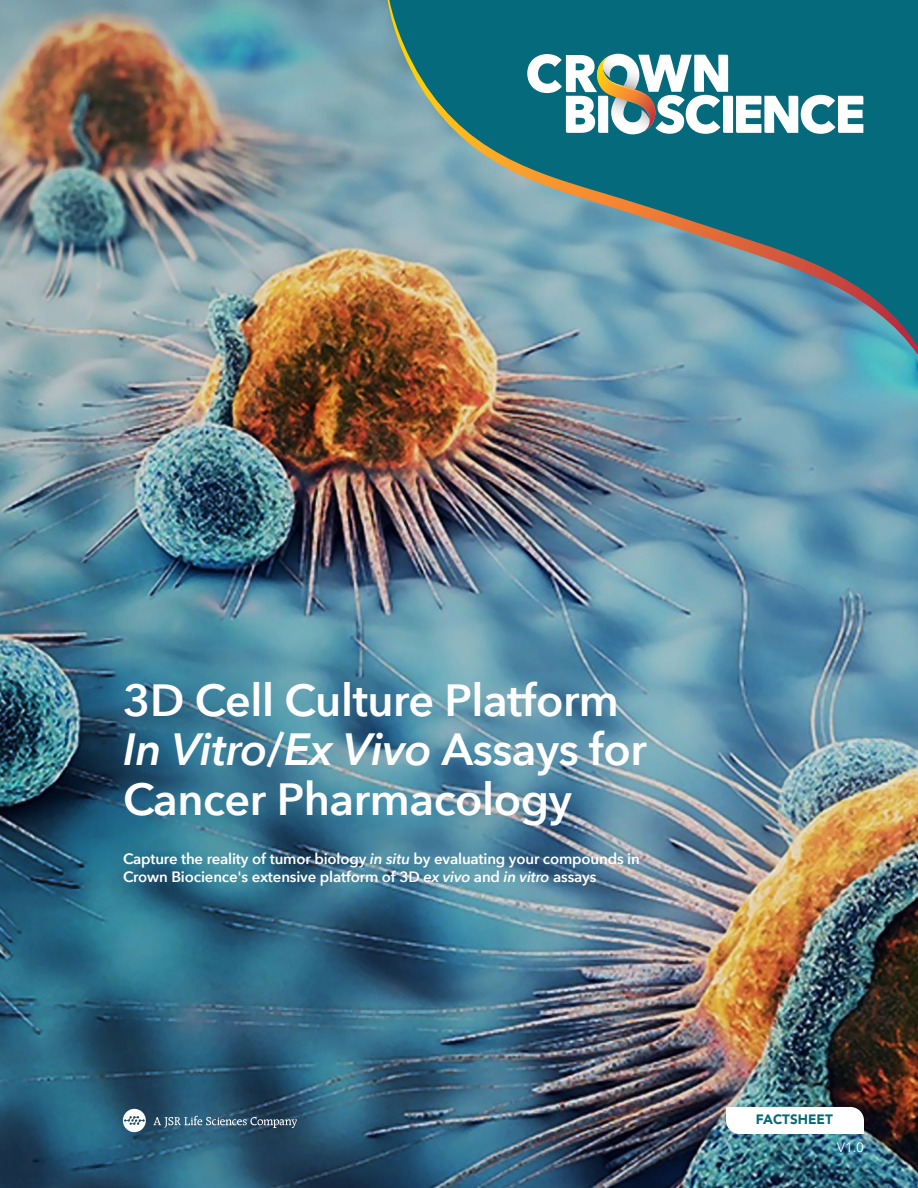
<style>
.page{position:relative;width:918px;height:1188px;background:#fff}
.page>*{position:absolute;margin:0;border:0;box-sizing:border-box;transform-origin:0 0}
.t1{font:600 45px/49.5px "Avenir Next";letter-spacing:-.01em;color:#fff}
.t2{font:600 15px/18px "Avenir Next";letter-spacing:-.01em;color:#fff}
.t3{font:900 13.5px "Avenir LT Pro";color:#056a7b}
.t4{font:13.5px "Avenir Next";color:#fff}
.s1{font-style:italic}
</style>
<div class="page">
<img style="left:0;top:0;width:918px;height:1188px">
<svg style="left:384px;top:0;width:534px;height:405px;background:#4e8790"></svg>
<svg style="left:527px;top:54px;width:336px;height:81px"></svg>
<svg style="left:153px;top:1116px;width:144px;height:12px;background:#527287"></svg>
<svg style="left:123px;top:1109px;width:23px;height:23px"></svg>
<svg style="left:726px;top:1107px;width:138px;height:27px"></svg>
<h1 class="t1" style="left:123px;top:674px;width:525px">3D Cell Culture Platform<br><span class="s1">In Vitro</span>/<span class="s1">Ex Vivo</span> Assays for<br>Cancer Pharmacology</h1>
<p class="t2" style="left:123px;top:849px;width:518px">Capture the reality of tumor biology <span class="s1">in situ</span> by evaluating your compounds in<br>Crown Biocience's extensive platform of 3D <span class="s1">ex vivo</span> and <span class="s1">in vitro</span> assays</p>
<p class="t3" style="left:756px;top:1111px;width:79px">FACTSHEET</p>
<p class="t4" style="left:837px;top:1136px;width:29px">V1.0</p>
</div>
